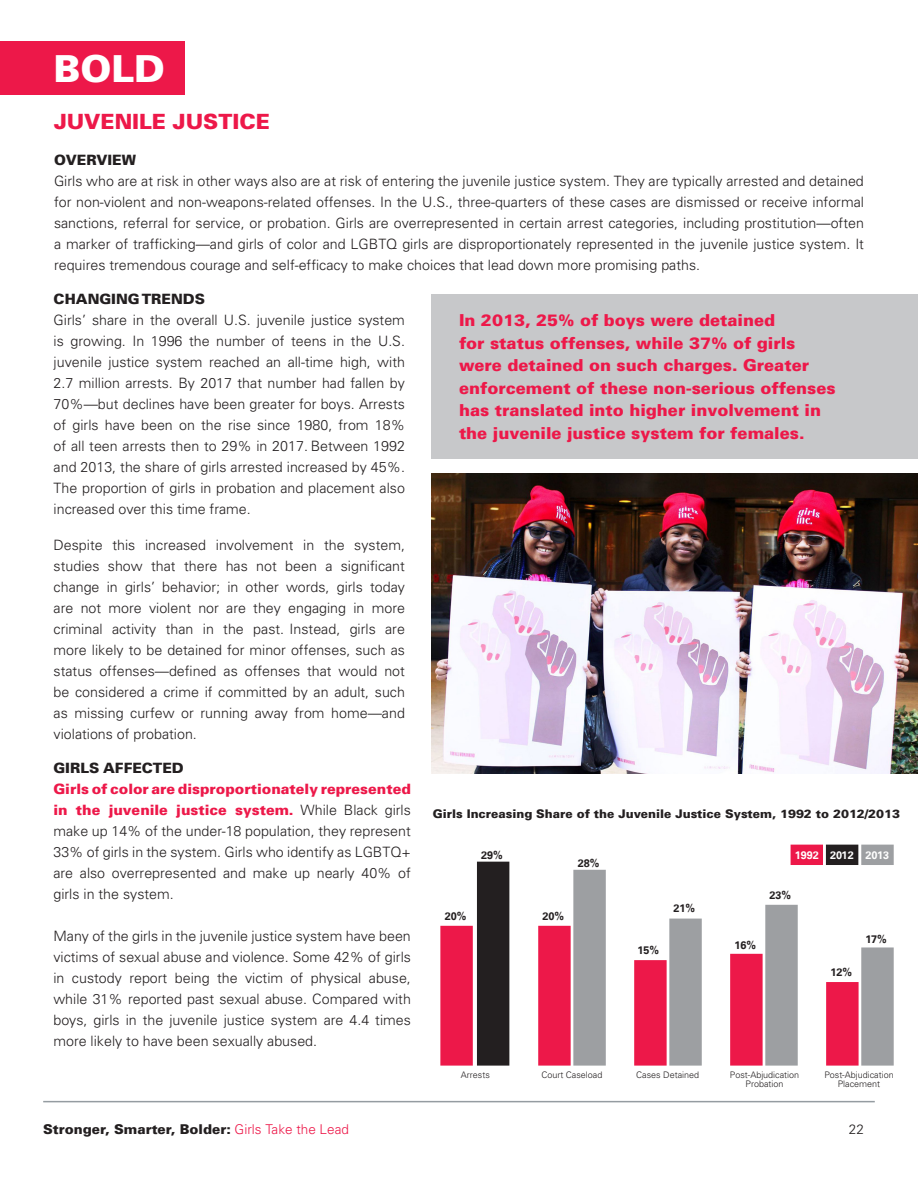
<style>
.page{position:relative;width:918px;height:1188px;background:#fff}
.page>*{position:absolute;margin:0;border:0;box-sizing:border-box;transform-origin:0 0}
.t1{font:900 37.2px "Univers";color:#fff}
.t2{font:900 21px "Univers";color:#ed1849}
.t3{font:900 16.5px/22.5px "Univers";color:#ed1849}
.t4{font:300 14.25px/21px "Univers";color:#231f20;text-align:justify}
.t5{font:900 14.25px "Univers Com 75";color:#231f20}
.t6{font:900 14.25px "Univers";color:#231f20}
.t7{font:900 13.5px "Univers";color:#231f20}
.t8{font:300 13.5px "Univers";color:#231f20}
.t9{font:900 12px "Univers";color:#231f20}
.t10{font:700 10.8px "Univers Com 65";color:#231f20}
.t11{font:700 10.8px "Univers Com 65";color:#fff}
.t12{font:300 9px "Univers";color:#231f20}
.s1{font-weight:900;color:#ed1849}
.s2{font-weight:300;color:#ed1849}
</style>
<div class="page">
<hr style="left:43px;top:1101px;width:832px;height:1px;background:#959ca1">
<div style="left:0;top:41px;width:185px;height:53px;background:#ed1849"></div>
<div style="left:431px;top:294px;width:487px;height:165px;background:#c7c8ca"></div>
<img style="left:431px;top:473px;width:487px;height:300px">
<div style="left:573px;top:870px;width:33px;height:196px;background:#9d9fa2"></div>
<div style="left:440px;top:926px;width:33px;height:140px;background:#ed1849"></div>
<div style="left:477px;top:862px;width:32px;height:204px;background:#231f20"></div>
<div style="left:538px;top:926px;width:33px;height:140px;background:#ed1849"></div>
<div style="left:669px;top:919px;width:33px;height:147px;background:#9d9fa2"></div>
<div style="left:634px;top:960px;width:33px;height:106px;background:#ed1849"></div>
<div style="left:765px;top:905px;width:33px;height:161px;background:#9d9fa2"></div>
<div style="left:730px;top:954px;width:33px;height:112px;background:#ed1849"></div>
<div style="left:861px;top:947px;width:33px;height:119px;background:#9d9fa2"></div>
<div style="left:826px;top:982px;width:33px;height:84px;background:#ed1849"></div>
<div style="left:791px;top:845px;width:32px;height:20px;background:#ed1849"></div>
<div style="left:826px;top:845px;width:32px;height:20px;background:#231f20"></div>
<div style="left:861px;top:845px;width:33px;height:20px;background:#9d9fa2"></div>
<p class="t1" style="left:54px;top:46px;width:113px">BOLD</p>
<p class="t2" style="left:54px;top:109px;width:217px">JUVENILE JUSTICE</p>
<p class="t6" style="left:54px;top:151px;width:84px">OVERVIEW</p>
<p class="t4" style="left:54px;top:170px;width:812px">Girls who are at risk in other ways also are at risk of entering the juvenile justice system. They are typically arrested and detained for non-violent and non-weapons-related offenses. In the U.S., three-quarters of these cases are dismissed or receive informal sanctions, referral for service, or probation. Girls are overrepresented in certain arrest categories, including prostitution—often a marker of trafficking—and girls of color and LGBTQ girls are disproportionately represented in the juvenile justice system. It requires tremendous courage and self-efficacy to make choices that lead down more promising paths.</p>
<p class="t5" style="left:54px;top:290px;width:153px">CHANGING TRENDS</p>
<p class="t4" style="left:54px;top:309px;width:353px">Girls’ share in the overall U.S. juvenile justice system is growing. In 1996 the number of teens in the U.S. juvenile justice system reached an all-time high, with 2.7 million arrests. By 2017 that number had fallen by 70%—but declines have been greater for boys. Arrests of girls have been on the rise since 1980, from 18% of all teen arrests then to 29% in 2017. Between 1992 and 2013, the share of girls arrested increased by 45%.<br>The proportion of girls in probation and placement also increased over this time frame.</p>
<p class="t4" style="left:54px;top:534px;width:353px">Despite this increased involvement in the system, studies show that there has not been a significant change in girls’ behavior; in other words, girls today are not more violent nor are they engaging in more criminal activity than in the past. Instead, girls are more likely to be detained for minor offenses, such as status offenses—defined as offenses that would not be considered a crime if committed by an adult, such as missing curfew or running away from home—and violations of probation.</p>
<p class="t5" style="left:53px;top:759px;width:132px">GIRLS AFFECTED</p>
<p class="t4" style="left:53px;top:778px;width:359px"><span class="s1">Girls of color are disproportionately represented in the juvenile justice system.</span> While Black girls make up 14% of the under-18 population, they represent 33% of girls in the system. Girls who identify as LGBTQ+ are also overrepresented and make up nearly 40% of girls in the system.</p>
<p class="t4" style="left:53px;top:925px;width:359px">Many of the girls in the juvenile justice system have been victims of sexual abuse and violence. Some 42% of girls in custody report being the victim of physical abuse, while 31% reported past sexual abuse. Compared with boys, girls in the juvenile justice system are 4.4 times more likely to have been sexually abused.</p>
<p class="t3" style="left:459px;top:309px;width:378px">In 2013, 25% of boys were detained<br>for status offenses, while 37% of girls were detained on such charges. Greater enforcement of these non-serious offenses has translated into higher involvement in the juvenile justice system for females.</p>
<p class="t9" style="left:433px;top:806px;width:469px">Girls Increasing Share of the Juvenile Justice System, 1992 to 2012/2013</p>
<p class="t10" style="left:481px;top:848px;width:23px">29%</p>
<p class="t10" style="left:445px;top:909px;width:23px">20%</p>
<p class="t10" style="left:578px;top:856px;width:23px">28%</p>
<p class="t10" style="left:543px;top:909px;width:23px">20%</p>
<p class="t10" style="left:637px;top:944px;width:23px">15%</p>
<p class="t10" style="left:674px;top:902px;width:23px">21%</p>
<p class="t11" style="left:795px;top:848px;width:25px">1992</p>
<p class="t11" style="left:830px;top:848px;width:25px">2012</p>
<p class="t11" style="left:866px;top:848px;width:25px">2013</p>
<p class="t10" style="left:770px;top:888px;width:23px">23%</p>
<p class="t10" style="left:734px;top:939px;width:23px">16%</p>
<p class="t10" style="left:830px;top:966px;width:23px">12%</p>
<p class="t10" style="left:866px;top:933px;width:23px">17%</p>
<p class="t12" style="left:461px;top:1069px;width:30px">Arrests</p>
<p class="t12" style="left:541px;top:1069px;width:62px">Court Caseload</p>
<p class="t12" style="left:636px;top:1069px;width:65px">Cases Detained</p>
<p class="t12" style="left:730px;top:1069px;width:71px">Post-Abjudication</p>
<p class="t12" style="left:746px;top:1078px;width:40px">Probation</p>
<p class="t12" style="left:824px;top:1069px;width:71px">Post-Abjudication</p>
<p class="t12" style="left:838px;top:1078px;width:44px">Placement</p>
<p class="t7" style="left:43px;top:1121px;width:307px">Stronger, Smarter, Bolder: <span class="s2">Girls Take the Lead</span></p>
<p class="t8" style="left:849px;top:1121px;width:17px">22</p>
</div>
